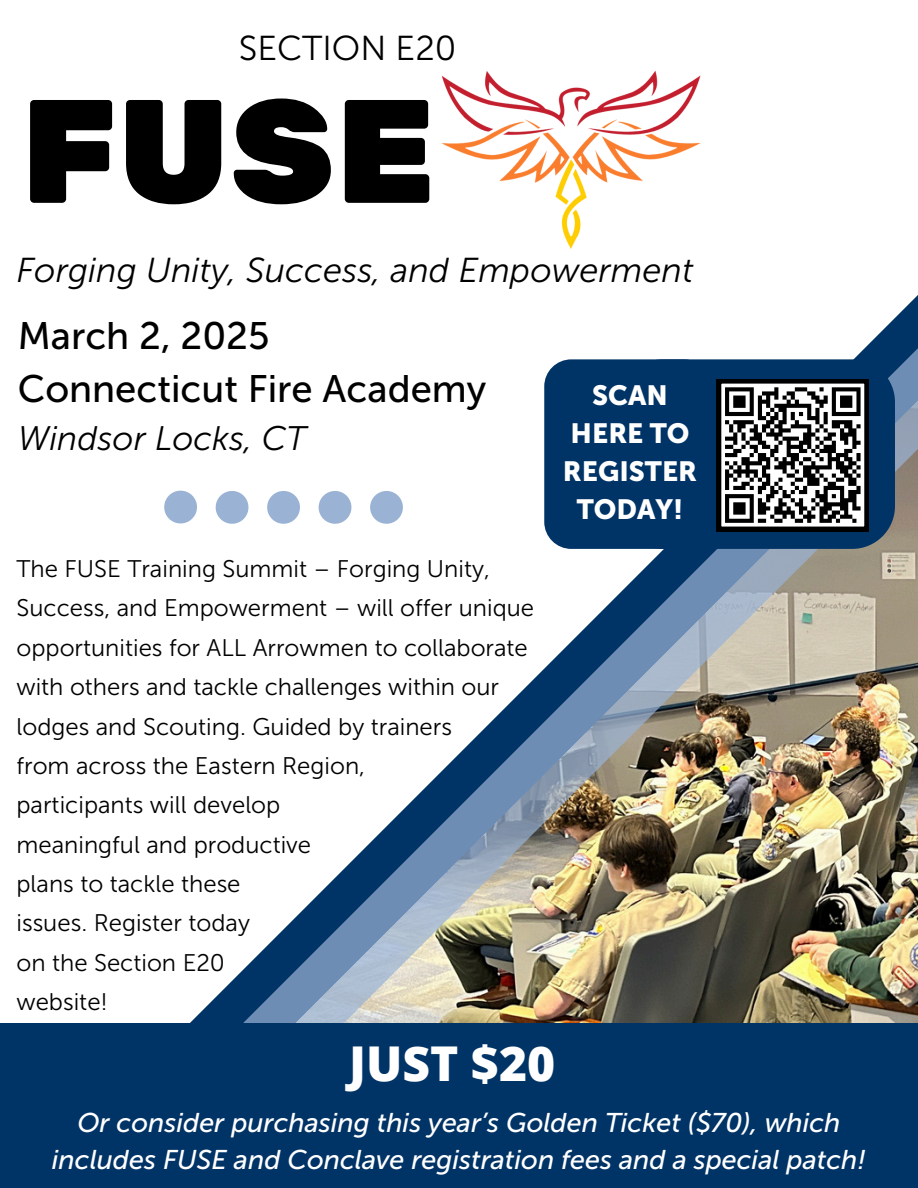
<style>
.page{position:relative;width:918px;height:1188px;background:#fff}
.page>*{position:absolute;margin:0;border:0;box-sizing:border-box;transform-origin:0 0}
.t1{font:147px "Rubik One";color:#000}
.t2{font:800 48px "Open Sans";color:#fff}
.t3{font:38.25px/52.8px "Museo Sans 500";color:#000}
.t4{font:italic 34.5px "Museo Sans 300";color:#000}
.t5{font:34.5px "Museo Sans 300";color:#000}
.t6{font:italic 34.05px "Museo Sans 300";color:#000}
.t7{font:27.6px/38.2px "Museo Sans 900";color:#fff;text-align:center}
.t8{font:italic 27px/37.2px "Museo Sans 500";color:#fff;text-align:center}
.t9{font:24px/39.3px "Museo Sans 300";color:#000}
</style>
<div class="page">
<img style="left:83px;top:295px;width:835px;height:729px">
<svg style="left:164px;top:491px;width:33px;height:32px"></svg>
<svg style="left:216px;top:491px;width:32px;height:33px"></svg>
<svg style="left:267px;top:491px;width:33px;height:33px"></svg>
<svg style="left:319px;top:491px;width:32px;height:33px"></svg>
<svg style="left:370px;top:491px;width:33px;height:33px"></svg>
<img style="left:441px;top:70px;width:260px;height:179px">
<div style="left:0;top:1024px;width:918px;height:164px;background:#036"></div>
<svg style="left:689px;top:359px;width:206px;height:190px;background:#073665"></svg>
<div style="left:544px;top:359px;width:167px;height:190px;background:#036;border-radius:27px"></div>
<svg style="left:717px;top:379px;width:152px;height:152px"></svg>
<p class="t5" style="left:239px;top:28px;width:219px">SECTION E20</p>
<h1 class="t1" style="left:21px;top:66px;width:418px">FUSE</h1>
<h3 class="t4" style="left:17px;top:249px;width:679px">Forging Unity, Success, and Empowerment</h3>
<p class="t3" style="left:18px;top:309px;width:470px">March 2, 2025<br>Connecticut Fire Academy</p>
<p class="t6" style="left:18px;top:418px;width:290px">Windsor Locks, CT</p>
<p class="t7" style="left:563px;top:376px;width:136px">SCAN<br>HERE TO<br>REGISTER<br>TODAY!</p>
<h5 class="t9" style="left:17px;top:549px;width:519px">The FUSE Training Summit – Forging Unity, Success, and Empowerment – will offer unique opportunities for ALL Arrowmen to collaborate with others and tackle challenges within our</h5>
<p class="t9" style="left:17px;top:707px;width:437px">lodges and Scouting. Guided by trainers</p>
<p class="t9" style="left:17px;top:746px;width:350px">from across the Eastern Region,</p>
<h4 class="t9" style="left:17px;top:785px;width:265px">participants will develop</h4>
<p class="t9" style="left:17px;top:825px;width:296px">meaningful and productive</p>
<p class="t9" style="left:17px;top:864px;width:226px">plans to tackle these</p>
<p class="t9" style="left:17px;top:904px;width:235px">issues. Register today</p>
<p class="t9" style="left:17px;top:943px;width:210px">on the Section E20</p>
<p class="t9" style="left:17px;top:982px;width:93px">website!</p>
<p class="t2" style="left:349px;top:1030px;width:208px">JUST $20</p>
<p class="t8" style="left:52px;top:1104px;width:816px">Or consider purchasing this year’s Golden Ticket ($70), which includes FUSE and Conclave registration fees and a special patch!</p>
</div>
